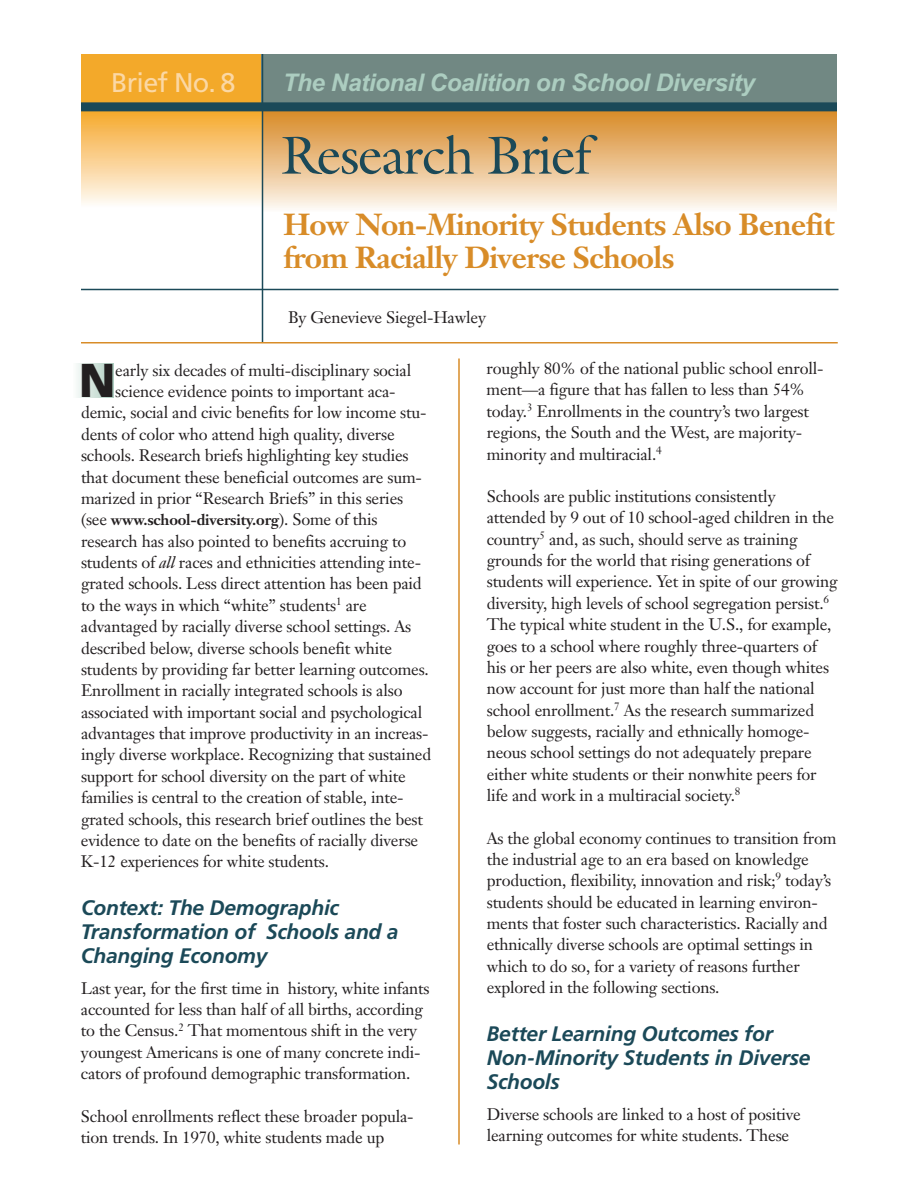
<style>
.page{position:relative;width:918px;height:1188px;background:#fff}
.page>*{position:absolute;margin:0;border:0;box-sizing:border-box;transform-origin:0 0}
.t1{font:54px "Galliard";letter-spacing:-.03em;color:#1b4958}
.t2{font:900 47.4px "Frutiger";color:#231f20}
.t3{font:700 30px/33px "Janson Text";letter-spacing:-.02em;color:#d88c28}
.t4{font:27px "Frutiger";letter-spacing:-.03em;color:#fbd8a5}
.t5{font:italic 700 24.3px "Arial";letter-spacing:-.02em;color:#accdc0}
.t6{font:italic 700 21px/24px "Frutiger";letter-spacing:-.01em;color:#1b4958}
.t7{font:16.5px/21.3px "Janson Text";letter-spacing:-.01em;color:#231f20}
.t8{font:700 15px "Janson Text";letter-spacing:-.01em;color:#231f20}
.s1{font-weight:400;font-size:16.5px}
.s2{font-style:italic}
</style>
<div class="page">
<div style="left:74px;top:364px;width:39px;height:34px;background:linear-gradient(to right,#f8faf9,#b0cfc1)"></div>
<img style="left:263px;top:111px;width:574px;height:101px">
<img style="left:81px;top:111px;width:181px;height:96px">
<div style="left:81px;top:54px;width:181px;height:51px;background:#f3a92a"></div>
<div style="left:263px;top:54px;width:574px;height:48px;background:#718883"></div>
<hr style="left:262px;top:54px;width:1px;height:288px;background:#1b4958">
<hr style="left:81px;top:289px;width:757px;height:1px;background:#1b4958">
<hr style="left:81px;top:342px;width:757px;height:2px;background:#d88c28">
<div style="left:81px;top:102px;width:756px;height:9px;background:#1b4958"></div>
<hr style="left:458px;top:358px;width:2px;height:786px;background:#d88c28">
<h3 class="t4" style="left:111px;top:71px;width:126px">Brief No. 8</h3>
<h3 class="t5" style="left:283px;top:66px;width:474px">The National Coalition on School Diversity</h3>
<h1 class="t1" style="left:280px;top:123px;width:312px">Research Brief</h1>
<h3 class="t3" style="left:284px;top:211px;width:552px">How Non-Minority Students Also Benefit from Racially Diverse Schools</h3>
<p class="t7" style="left:288px;top:308px;width:199px">By Genevieve Siegel-Hawley</p>
<h2 class="t2" style="left:79px;top:362px;width:38px">N</h2>
<p class="t7" style="left:115px;top:361px;width:297px">early six decades of multi-disciplinary social</p>
<p class="t7" style="left:115px;top:382px;width:282px">science evidence points to important aca-</p>
<p class="t7" style="left:81px;top:404px;width:347px">demic, social and civic benefits for low income stu-</p>
<p class="t7" style="left:81px;top:425px;width:315px">dents of color who attend high quality, diverse</p>
<p class="t7" style="left:81px;top:447px;width:329px">schools. Research briefs highlighting key studies</p>
<p class="t7" style="left:81px;top:468px;width:343px">that document these beneficial outcomes are sum-</p>
<p class="t7" style="left:81px;top:489px;width:324px">marized in prior “Research Briefs” in this series</p>
<p class="t8" style="left:81px;top:514px;width:298px"><span class="s1">(see</span> www.school-diversity.org<span class="s1">). Some of this</span></p>
<p class="t7" style="left:81px;top:532px;width:352px">research has also pointed to benefits accruing to students of <span class="s2">all</span> races and ethnicities attending inte&shy;grated schools. Less direct attention has been paid to the ways in which “white” students<sup>1</sup> are advantaged by racially diverse school settings. As described below, diverse schools benefit white students by providing far better learning outcomes.<br>Enrollment in racially integrated schools is also associated with important social and psychological advantages that improve productivity in an increas&shy;ingly diverse workplace. Recognizing that sustained support for school diversity on the part of white families is central to the creation of stable, inte&shy;grated schools, this research brief outlines the best evidence to date on the benefits of racially diverse K-12 experiences for white students.</p>
<p class="t6" style="left:81px;top:898px;width:319px">Context: The Demographic<br>Transformation of Schools and a<br>Changing Economy</p>
<p class="t7" style="left:81px;top:979px;width:350px">Last year, for the first time in history, white infants accounted for less than half of all births, according to the Census.<sup>2</sup> That momentous shift in the very youngest Americans is one of many concrete indi&shy;cators of profound demographic transformation.</p>
<p class="t7" style="left:81px;top:1107px;width:334px">School enrollments reflect these broader popula&shy;tion trends. In 1970, white students made up</p>
<p class="t7" style="left:487px;top:359px;width:339px">roughly 80% of the national public school enroll&shy;ment—a figure that has fallen to less than 54% today.<sup>3</sup> Enrollments in the country’s two largest regions, the South and the West, are majority&shy;minority and multiracial.<sup>4</sup></p>
<p class="t7" style="left:487px;top:487px;width:352px">Schools are public institutions consistently attended by 9 out of 10 school-aged children in the country<sup>5</sup> and, as such, should serve as training grounds for the world that rising generations of students will experience. Yet in spite of our growing diversity, high levels of school segregation persist.<sup>6<br></sup>The typical white student in the U.S., for example, goes to a school where roughly three-quarters of his or her peers are also white, even though whites now account for just more than half the national school enrollment.<sup>7</sup> As the research summarized below suggests, racially and ethnically homoge&shy;neous school settings do not adequately prepare either white students or their nonwhite peers for life and work in a multiracial society.<sup>8</sup></p>
<p class="t7" style="left:487px;top:829px;width:351px">As the global economy continues to transition from the industrial age to an era based on knowledge production, flexibility, innovation and risk;<sup>9</sup> today’s students should be educated in learning environ&shy;ments that foster such characteristics. Racially and ethnically diverse schools are optimal settings in which to do so, for a variety of reasons further explored in the following sections.</p>
<p class="t6" style="left:487px;top:1023px;width:325px">Better Learning Outcomes for<br>Non-Minority Students in Diverse<br>Schools</p>
<p class="t7" style="left:487px;top:1105px;width:316px">Diverse schools are linked to a host of positive learning outcomes for white students. These</p>
</div>
